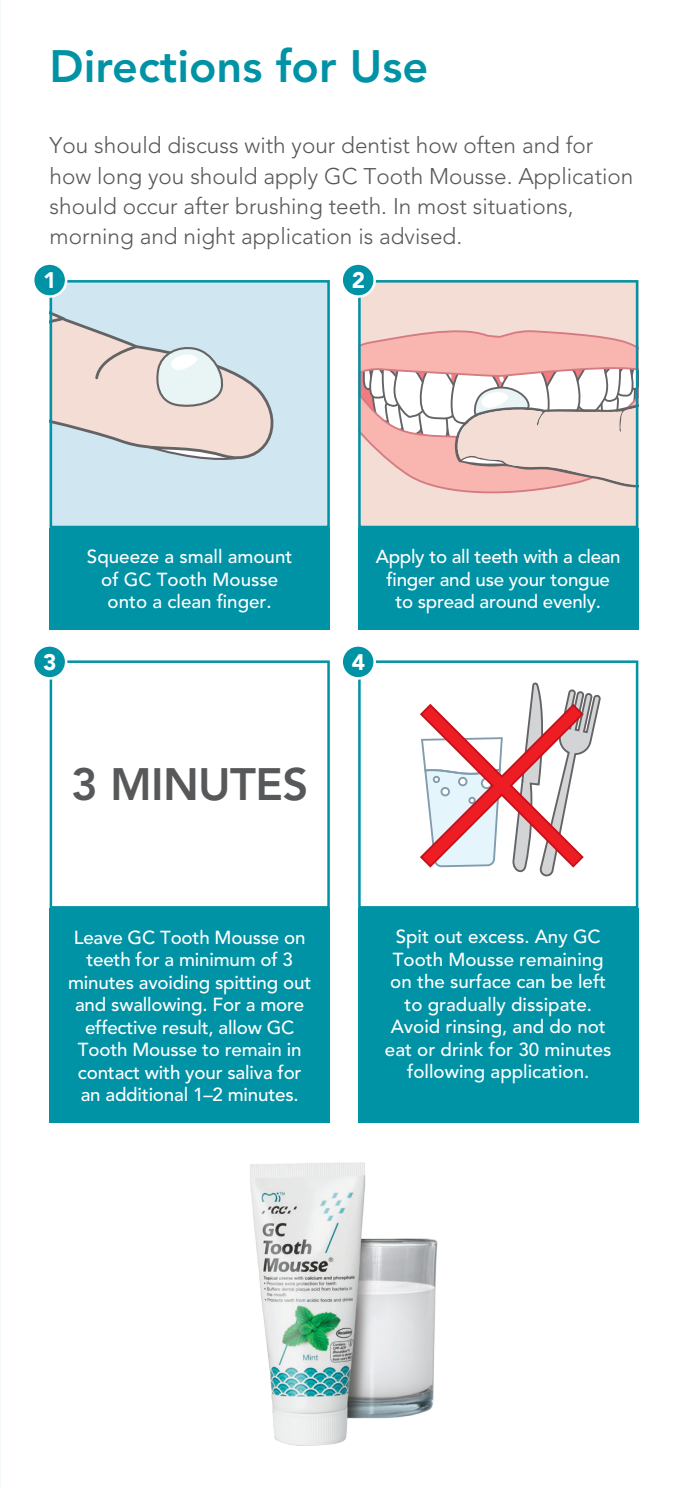
<style>
.page{position:relative;width:688px;height:1489px;background:#fff}
.page>*{position:absolute;margin:0;border:0;box-sizing:border-box;transform-origin:0 0}
.t1{font:800 45px "Avenir LT Std";color:#0092a5}
.t2{font:800 45px "Avenir LT Std";letter-spacing:-.015em;color:#57585a}
.t3{font:300 22.5px/30px "Avenir LT Std";color:#57585a}
.t4{font:900 22.5px "Avenir";color:#fff}
.t5{font:500 18.75px/22.5px "Avenir LT Std";letter-spacing:-.01em;color:#fff;text-align:center}
</style>
<div class="page">
<img style="left:250px;top:1162px;width:188px;height:284px">
<div style="left:50px;top:280px;width:280px;height:248px;background:#d0e7f2"></div>
<svg style="left:53px;top:290px;width:221px;height:170px"></svg>
<svg style="left:93px;top:344px;width:46px;height:37px;background:#e5d0c8"></svg>
<svg style="left:53px;top:316px;width:13px;height:24px"></svg>
<svg style="left:155px;top:345px;width:69px;height:63px;background:#dae0e0"></svg>
<div style="left:50px;top:280px;width:280px;height:248px;border:2px solid #0092a5"></div>
<div style="left:358px;top:280px;width:280px;height:248px;background:#f4ddd4"></div>
<svg style="left:423px;top:330px;width:147px;height:164px"></svg>
<svg style="left:361px;top:333px;width:274px;height:156px"></svg>
<div style="left:358px;top:280px;width:280px;height:248px;border:2px solid #0092a5"></div>
<svg style="left:420px;top:682px;width:181px;height:195px"></svg>
<div style="left:358px;top:660px;width:280px;height:248px;border:2px solid #0092a5"></div>
<div style="left:50px;top:528px;width:280px;height:102px;background:#0092a5"></div>
<div style="left:50px;top:908px;width:280px;height:214px;background:#0092a5"></div>
<div style="left:358px;top:528px;width:280px;height:102px;background:#0092a5"></div>
<div style="left:358px;top:908px;width:280px;height:214px;background:#0092a5"></div>
<div style="left:33px;top:263px;width:33px;height:33px;background:#0092a5;border-radius:50%"></div>
<div style="left:32px;top:262px;width:35px;height:36px;border:2px solid #fff;border-radius:50%"></div>
<div style="left:341px;top:263px;width:33px;height:33px;background:#0092a5;border-radius:50%"></div>
<div style="left:340px;top:262px;width:36px;height:36px;border:2px solid #fff;border-radius:50%"></div>
<div style="left:50px;top:660px;width:280px;height:248px;border:2px solid #0092a5"></div>
<div style="left:33px;top:645px;width:33px;height:33px;background:#0092a5;border-radius:50%"></div>
<div style="left:32px;top:644px;width:35px;height:35px;border:2px solid #fff;border-radius:50%"></div>
<div style="left:341px;top:645px;width:33px;height:33px;background:#0092a5;border-radius:50%"></div>
<div style="left:340px;top:644px;width:36px;height:35px;border:2px solid #fff;border-radius:50%"></div>
<h1 class="t1" style="left:50px;top:39px;width:380px">Directions for Use</h1>
<p class="t3" style="left:50px;top:131px;width:585px">You should discuss with your dentist how often and for how long you should apply GC Tooth Mousse. Application should occur after brushing teeth. In most situations, morning and night application is advised.</p>
<p class="t4" style="left:43px;top:261px;width:15px">1</p>
<p class="t4" style="left:352px;top:261px;width:15px">2</p>
<p class="t5" style="left:87px;top:546px;width:207px">Squeeze a small amount of GC Tooth Mousse onto a clean finger.</p>
<p class="t5" style="left:375px;top:546px;width:246px">Apply to all teeth with a clean finger and use your tongue to spread around evenly.</p>
<p class="t4" style="left:43px;top:642px;width:15px">3</p>
<p class="t4" style="left:352px;top:642px;width:15px">4</p>
<h1 class="t2" style="left:71px;top:758px;width:239px">3 MINUTES</h1>
<p class="t5" style="left:68px;top:926px;width:245px">Leave GC Tooth Mousse on teeth for a minimum of 3 minutes avoiding spitting out and swallowing. For a more effective result, allow GC<br>Tooth Mousse to remain in contact with your saliva for an additional 1–2 minutes.</p>
<p class="t5" style="left:385px;top:925px;width:228px">Spit out excess. Any GC<br>Tooth Mousse remaining on the surface can be left to gradually dissipate.<br>Avoid rinsing, and do not eat or drink for 30 minutes following application.</p>
</div>
